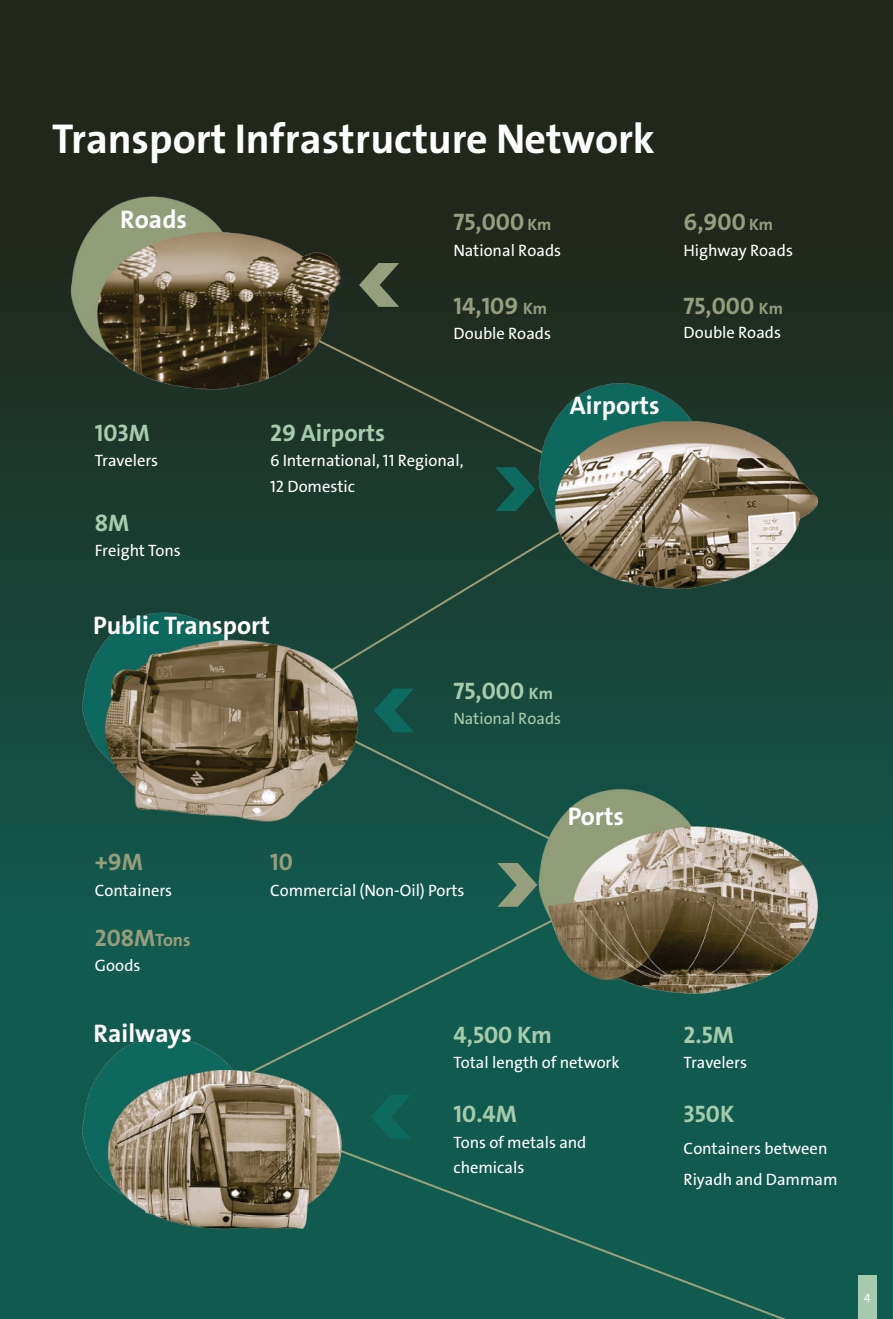
<style>
.page{position:relative;width:893px;height:1319px;background:#fff}
.page>*{position:absolute;margin:0;border:0;box-sizing:border-box;transform-origin:0 0}
.t1{font:700 42px "Bahij The Sans Arabic";color:#fff}
.t2{font:700 25.5px "Bahij The Sans Arabic";color:#fff}
.t3{font:700 24px "Bahij The Sans Arabic";color:#a6cbac}
.t4{font:700 24px "Bahij The Sans Arabic";color:#969d7c}
.t5{font:700 24px "Bahij The Sans Arabic";color:#959d7c}
.t6{font:16.5px/25.5px "Bahij The Sans Arabic";color:#fff}
.t7{font:16.5px "Bahij The Sans Arabic";color:#a6cbac}
.t8{font:12px "Bahij The Sans Arabic";color:#fff}
.s1{font-size:16.5px}
.s2{font-size:18px}
</style>
<div class="page">
<div style="left:0;top:0;width:893px;height:1318px;background:linear-gradient(to bottom,#232115,#0d665a)"></div>
<img style="left:15px;top:9px;width:878px;height:1309px">
<svg style="left:495px;top:467px;width:40px;height:44px"></svg>
<svg style="left:497px;top:862px;width:40px;height:44px"></svg>
<svg style="left:374px;top:688px;width:40px;height:44px"></svg>
<svg style="left:371px;top:1094px;width:40px;height:44px"></svg>
<svg style="left:359px;top:263px;width:40px;height:44px"></svg>
<div style="left:858px;top:1274px;width:19px;height:44px;background:#a6cbac"></div>
<hr style="left:892px;top:732px;width:1px;height:586px;background:#0d6a5e">
<h1 class="t1" style="left:52px;top:114px;width:604px">Transport Infrastructure Network</h1>
<h2 class="t2" style="left:120px;top:204px;width:68px">Roads</h2>
<h3 class="t4" style="left:454px;top:208px;width:99px">75,000 <span class="s1">Km</span></h3>
<p class="t6" style="left:454px;top:237px;width:109px">National Roads</p>
<h3 class="t4" style="left:454px;top:291px;width:95px">14,109 <span class="s1">Km</span></h3>
<p class="t6" style="left:454px;top:321px;width:99px">Double Roads</p>
<h3 class="t3" style="left:95px;top:418px;width:57px">103M</h3>
<p class="t6" style="left:95px;top:448px;width:65px">Travelers</p>
<h3 class="t3" style="left:95px;top:508px;width:36px">8M</h3>
<p class="t6" style="left:95px;top:538px;width:88px">Freight Tons</p>
<h3 class="t3" style="left:270px;top:418px;width:116px">29 Airports</h3>
<p class="t6" style="left:270px;top:448px;width:195px">6 International, 11 Regional,<br>12 Domestic</p>
<h2 class="t2" style="left:570px;top:390px;width:91px">Airports</h2>
<h2 class="t2" style="left:93px;top:610px;width:178px">Public Transport</h2>
<h3 class="t3" style="left:454px;top:676px;width:101px">75,000 <span class="s1">Km</span></h3>
<p class="t7" style="left:454px;top:705px;width:109px">National Roads</p>
<h3 class="t5" style="left:684px;top:208px;width:91px">6,900 <span class="s1">Km</span></h3>
<p class="t6" style="left:683px;top:237px;width:111px">Highway Roads</p>
<h3 class="t5" style="left:684px;top:291px;width:101px">75,000 <span class="s1">Km</span></h3>
<p class="t6" style="left:684px;top:320px;width:99px">Double Roads</p>
<h3 class="t5" style="left:95px;top:848px;width:50px">+9M</h3>
<p class="t6" style="left:95px;top:877px;width:79px">Containers</p>
<h3 class="t4" style="left:95px;top:923px;width:97px">208M<span class="s2">Tons</span></h3>
<p class="t6" style="left:95px;top:953px;width:47px">Goods</p>
<h2 class="t2" style="left:94px;top:1017px;width:100px">Railways</h2>
<h3 class="t4" style="left:270px;top:848px;width:24px">10</h3>
<p class="t6" style="left:270px;top:877px;width:196px">Commercial (Non-Oil) Ports</p>
<h2 class="t2" style="left:568px;top:801px;width:58px">Ports</h2>
<h3 class="t3" style="left:454px;top:1020px;width:100px">4,500 Km</h3>
<p class="t6" style="left:454px;top:1050px;width:167px">Total length of network</p>
<h3 class="t3" style="left:454px;top:1099px;width:65px">10.4M</h3>
<p class="t6" style="left:454px;top:1129px;width:134px">Tons of metals and chemicals</p>
<h3 class="t3" style="left:684px;top:1020px;width:52px">2.5M</h3>
<p class="t6" style="left:684px;top:1050px;width:65px">Travelers</p>
<h3 class="t3" style="left:684px;top:1099px;width:52px">350K</h3>
<p class="t6" style="left:684px;top:1132px;width:155px;line-height:31.5px">Containers between<br>Riyadh and Dammam</p>
<p class="t8" style="left:864px;top:1287px;width:8px">4</p>
</div>
